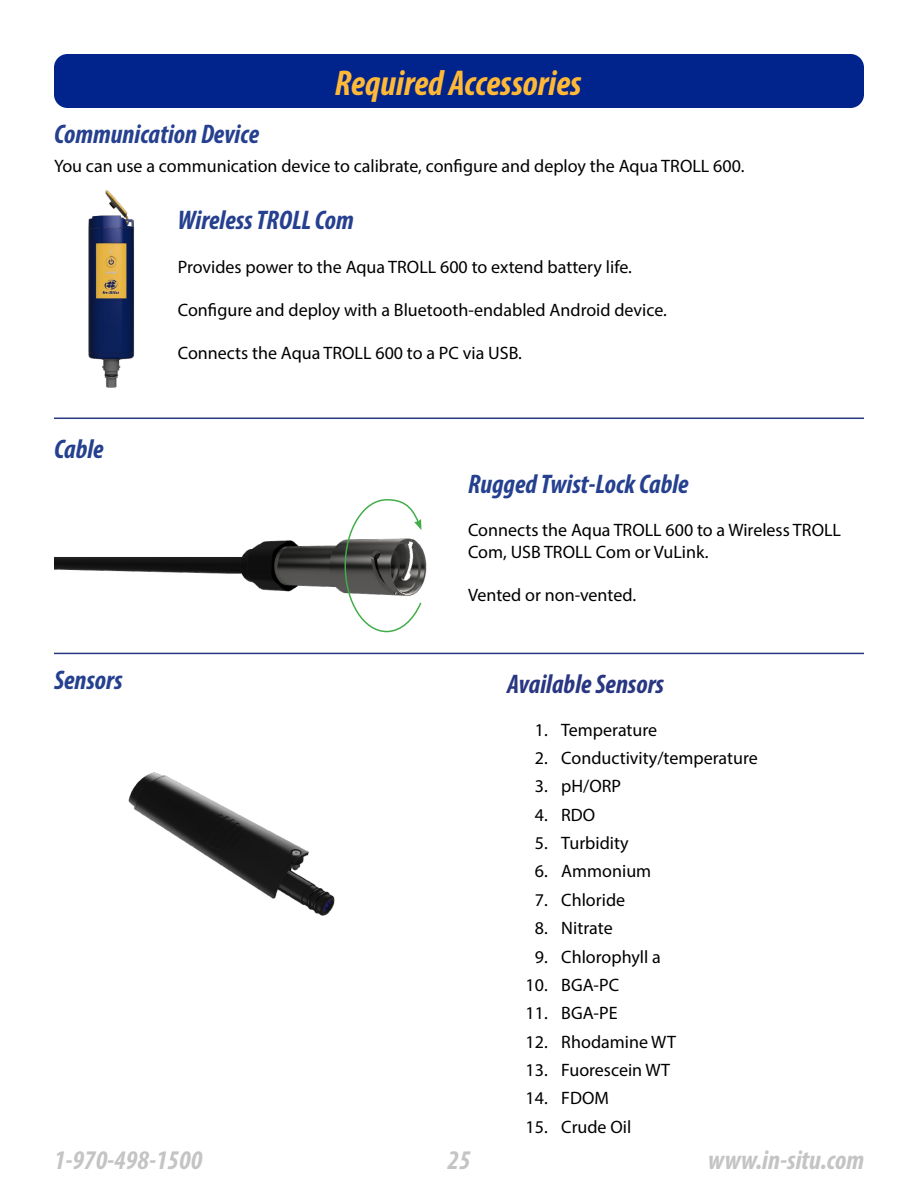
<style>
.page{position:relative;width:918px;height:1188px;background:#fff}
.page>*{position:absolute;margin:0;border:0;box-sizing:border-box;transform-origin:0 0}
.t1{font:italic 700 condensed 36px "Myriad Pro";color:#ffb937}
.t2{font:italic 700 condensed 27px "Myriad Pro";color:#25408f}
.t3{font:italic 700 condensed 27px "Myriad Pro";color:#c4c4c4}
.t4{font:italic 700 condensed 27px "Myriad Pro";color:#293682}
.t5{font:18px/21.6px "Myriad Pro";color:#000}
</style>
<div class="page">
<div style="left:54px;top:54px;width:810px;height:54px;background:#00238c;border-radius:14px"></div>
<img style="left:88px;top:190px;width:47px;height:198px">
<img style="left:54px;top:540px;width:396px;height:115px">
<img style="left:128px;top:772px;width:207px;height:144px">
<hr style="left:54px;top:418px;width:810px;height:1px;background:#293682">
<hr style="left:54px;top:653px;width:810px;height:1px;background:#293682">
<svg style="left:344px;top:499px;width:79px;height:134px"></svg>
<h2 class="t2" style="left:54px;top:117px;width:207px">Communication Device</h2>
<h1 class="t1" style="left:335px;top:60px;width:248px">Required Accessories</h1>
<p class="t5" style="left:54px;top:155px;width:692px">You can use a communication device to calibrate, configure and deploy the Aqua TROLL 600.</p>
<h2 class="t2" style="left:54px;top:432px;width:51px">Cable</h2>
<h2 class="t2" style="left:54px;top:663px;width:70px">Sensors</h2>
<h2 class="t2" style="left:178px;top:204px;width:178px">Wireless TROLL Com</h2>
<p class="t5" style="left:178px;top:256px;width:456px">Provides power to the Aqua TROLL 600 to extend battery life.</p>
<p class="t5" style="left:178px;top:299px;width:491px">Configure and deploy with a Bluetooth-endabled Android device.</p>
<p class="t5" style="left:178px;top:342px;width:346px">Connects the Aqua TROLL 600 to a PC via USB.</p>
<h2 class="t2" style="left:468px;top:467px;width:222px">Rugged Twist-Lock Cable</h2>
<p class="t5" style="left:468px;top:519px;width:375px">Connects the Aqua TROLL 600 to a Wireless TROLL<br>Com, USB TROLL Com or VuLink.</p>
<p class="t5" style="left:468px;top:584px;width:170px">Vented or non-vented.</p>
<h2 class="t4" style="left:507px;top:667px;width:158px">Available Sensors</h2>
<p class="t5" style="left:535px;top:719px;width:124px">1. Temperature</p>
<p class="t5" style="left:535px;top:747px;width:224px">2. Conductivity/temperature</p>
<p class="t5" style="left:535px;top:775px;width:88px">3. pH/ORP</p>
<p class="t5" style="left:535px;top:804px;width:62px">4. RDO</p>
<p class="t5" style="left:535px;top:832px;width:95px">5. Turbidity</p>
<p class="t5" style="left:535px;top:860px;width:118px">6. Ammonium</p>
<p class="t5" style="left:535px;top:889px;width:92px">7. Chloride</p>
<p class="t5" style="left:535px;top:917px;width:79px">8. Nitrate</p>
<p class="t5" style="left:535px;top:945px;width:128px">9. Chlorophyll a</p>
<p class="t5" style="left:526px;top:974px;width:95px">10. BGA-PC</p>
<p class="t5" style="left:526px;top:1002px;width:93px">11. BGA-PE</p>
<p class="t5" style="left:526px;top:1030px;width:152px">12. Rhodamine WT</p>
<p class="t5" style="left:526px;top:1059px;width:146px">13. Fuorescein WT</p>
<p class="t5" style="left:526px;top:1087px;width:85px">14. FDOM</p>
<p class="t5" style="left:526px;top:1116px;width:107px">15. Crude Oil</p>
<h2 class="t3" style="left:54px;top:1143px;width:150px">1-970-498-1500</h2>
<h2 class="t3" style="left:708px;top:1143px;width:157px">www.in-situ.com</h2>
<h2 class="t3" style="left:447px;top:1143px;width:25px">25</h2>
</div>
